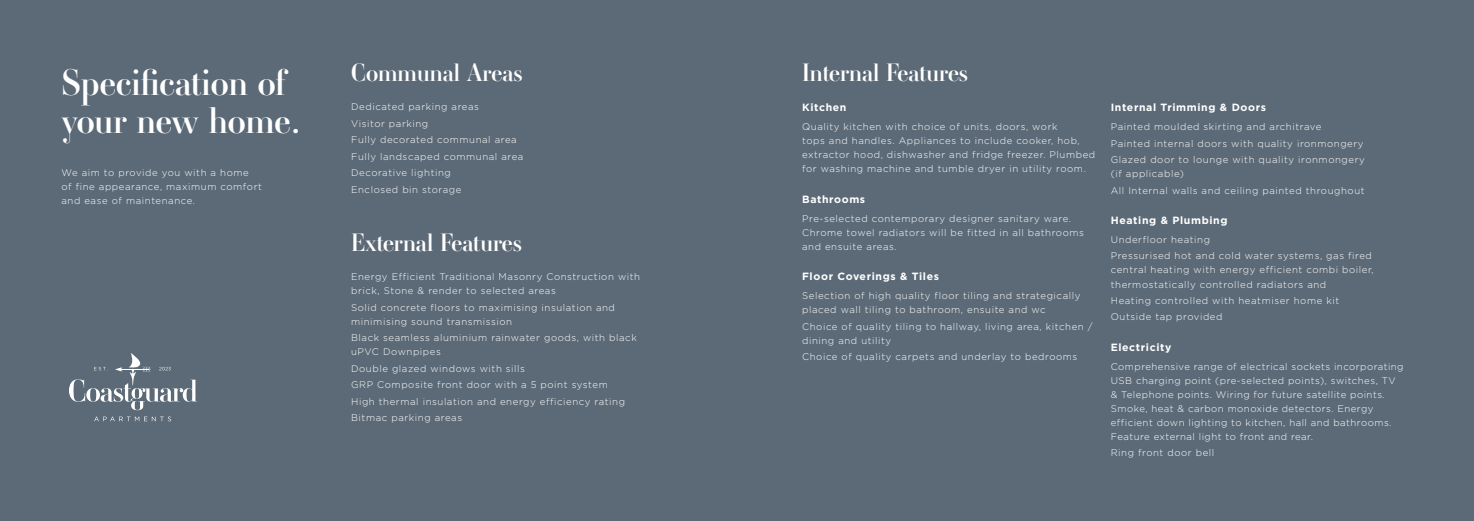
<style>
.page{position:relative;width:1474px;height:521px;background:#fff}
.page>*{position:absolute;margin:0;border:0;box-sizing:border-box;transform-origin:0 0}
.t1{font:600 36.57px/37.8px "Ambroise Std";color:#fff}
.t2{font:600 24.76px "Ambroise Std";color:#fff}
.t3{font:700 10.5px "Gotham";letter-spacing:.06em;color:#fff}
.t4{font:300 9.62px/14px "Gotham";letter-spacing:.06em;color:#fff}
</style>
<div class="page">
<div style="left:0;top:0;width:1473px;height:521px;background:#5c6a77"></div>
<svg style="left:94px;top:416px;width:77px;height:5px"></svg>
<svg style="left:69px;top:353px;width:128px;height:57px"></svg>
<p class="t1" style="left:61px;top:64px;width:241px">Specification of your new home.</p>
<p class="t2" style="left:351px;top:57px;width:173px">Communal Areas</p>
<p class="t4" style="left:351px;top:100px;width:129px">Dedicated parking areas</p>
<p class="t4" style="left:351px;top:116px;width:79px">Visitor parking</p>
<p class="t4" style="left:351px;top:133px;width:167px">Fully decorated communal area</p>
<p class="t4" style="left:351px;top:149px;width:174px">Fully landscaped communal area</p>
<p class="t4" style="left:351px;top:166px;width:101px">Decorative lighting</p>
<p class="t4" style="left:351px;top:182px;width:112px">Enclosed bin storage</p>
<p class="t4" style="left:61px;top:166px;width:202px">We aim to provide you with a home<br>of fine appearance, maximum comfort and ease of maintenance.</p>
<p class="t2" style="left:351px;top:226px;width:172px">External Features</p>
<p class="t4" style="left:351px;top:270px;width:290px">Energy Efficient Traditional Masonry Construction with brick, Stone &amp; render to selected areas</p>
<p class="t4" style="left:351px;top:300px;width:265px">Solid concrete floors to maximising insulation and minimising sound transmission</p>
<p class="t4" style="left:351px;top:331px;width:287px">Black seamless aluminium rainwater goods, with black uPVC Downpipes</p>
<p class="t4" style="left:351px;top:361px;width:175px">Double glazed windows with sills</p>
<p class="t4" style="left:351px;top:378px;width:258px">GRP Composite front door with a 5 point system</p>
<p class="t4" style="left:351px;top:394px;width:275px">High thermal insulation and energy efficiency rating</p>
<p class="t4" style="left:351px;top:411px;width:112px">Bitmac parking areas</p>
<p class="t2" style="left:802px;top:57px;width:167px">Internal Features</p>
<p class="t3" style="left:802px;top:100px;width:46px">Kitchen</p>
<p class="t4" style="left:802px;top:119px;width:295px">Quality kitchen with choice of units, doors, work<br>tops and handles. Appliances to include cooker, hob, extractor hood, dishwasher and fridge freezer. Plumbed for washing machine and tumble dryer in utility room.</p>
<p class="t3" style="left:802px;top:192px;width:65px">Bathrooms</p>
<p class="t4" style="left:802px;top:211px;width:283px">Pre-selected contemporary designer sanitary ware.<br>Chrome towel radiators will be fitted in all bathrooms and ensuite areas.</p>
<p class="t3" style="left:802px;top:269px;width:138px">Floor Coverings &amp; Tiles</p>
<p class="t4" style="left:802px;top:288px;width:280px">Selection of high quality floor tiling and strategically placed wall tiling to bathroom, ensuite and wc</p>
<p class="t4" style="left:802px;top:319px;width:292px">Choice of quality tiling to hallway, living area, kitchen / dining and utility</p>
<p class="t4" style="left:802px;top:349px;width:277px">Choice of quality carpets and underlay to bedrooms</p>
<p class="t3" style="left:1110px;top:100px;width:157px">Internal Trimming &amp; Doors</p>
<p class="t4" style="left:1110px;top:119px;width:212px">Painted moulded skirting and architrave</p>
<p class="t4" style="left:1110px;top:136px;width:254px">Painted internal doors with quality ironmongery</p>
<p class="t4" style="left:1110px;top:152px;width:255px">Glazed door to lounge with quality ironmongery (if applicable)</p>
<p class="t4" style="left:1110px;top:183px;width:255px">All Internal walls and ceiling painted throughout</p>
<p class="t3" style="left:1110px;top:213px;width:118px">Heating &amp; Plumbing</p>
<p class="t4" style="left:1110px;top:232px;width:101px">Underfloor heating</p>
<p class="t4" style="left:1110px;top:249px;width:264px">Pressurised hot and cold water systems, gas fired central heating with energy efficient combi boiler, thermostatically controlled radiators and</p>
<p class="t4" style="left:1110px;top:293px;width:230px">Heating controlled with heatmiser home kit</p>
<p class="t4" style="left:1110px;top:310px;width:113px">Outside tap provided</p>
<p class="t3" style="left:1110px;top:340px;width:62px">Electricity</p>
<p class="t4" style="left:1110px;top:359px;width:294px">Comprehensive range of electrical sockets incorporating USB charging point (pre-selected points), switches, TV &amp; Telephone points. Wiring for future satellite points.<br>Smoke, heat &amp; carbon monoxide detectors. Energy efficient down lighting to kitchen, hall and bathrooms.<br>Feature external light to front and rear.</p>
<p class="t4" style="left:1110px;top:446px;width:105px">Ring front door bell</p>
</div>
